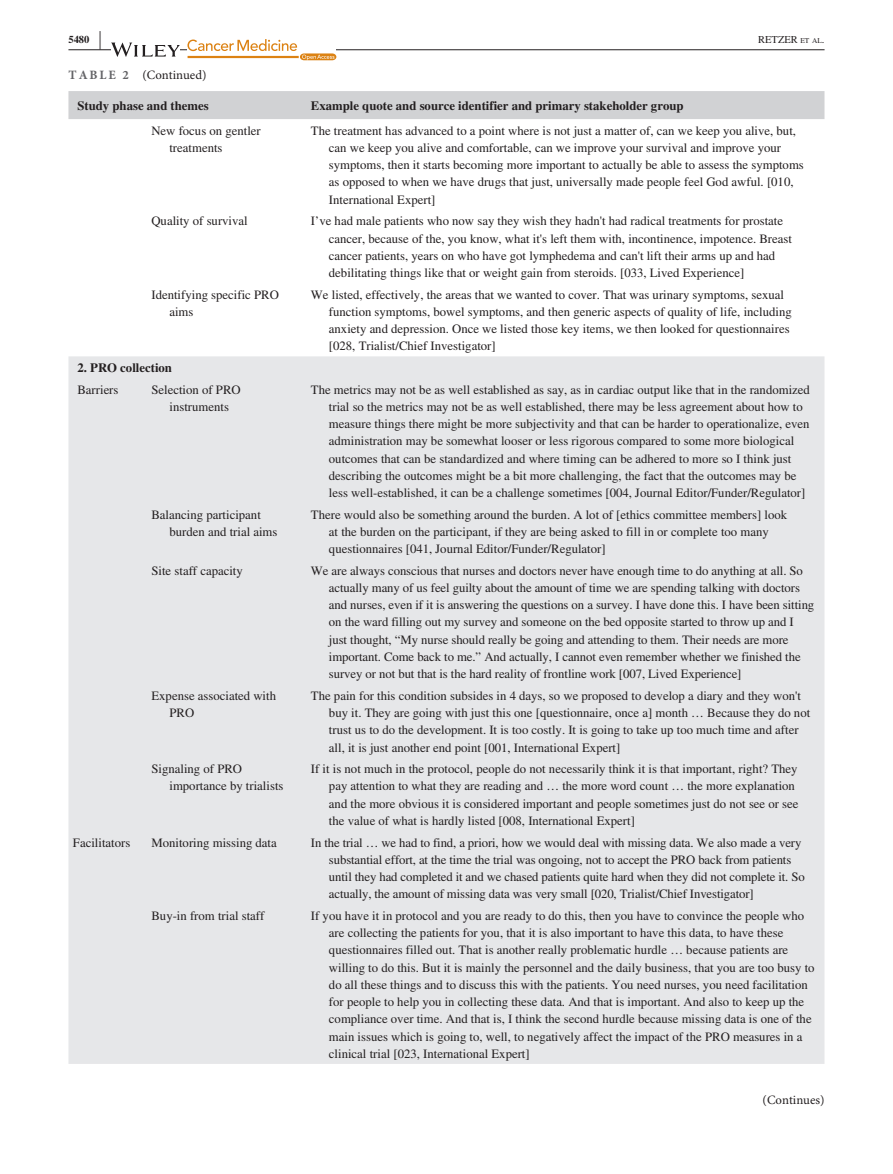
<style>
.page{position:relative;width:893px;height:1174px;background:#fff}
.page>*{position:absolute;margin:0;border:0;box-sizing:border-box;transform-origin:0 0}
.t1{font:700 25.95px "STIX";color:#231f20;scale:.36 1}
.t2{font:12.75px/17.2px "STIX";color:#231f20}
.t3{font:700 12.75px "STIX";color:#231f20}
.t4{font:12.75px "Minion Pro";color:#231f20}
.t5{font:10.5px "STIX";color:#231f20}
.t6{font:700 10.5px "STIX";color:#231f20}
.s1{font-size:7.35px}
.s2{font-weight:700;color:#636366}
</style>
<div class="page">
<hr style="left:68px;top:49px;width:756px;height:1px;background:#231f20">
<svg style="left:111px;top:43px;width:69px;height:14px"></svg>
<svg style="left:187px;top:39px;width:149px;height:21px"></svg>
<div style="left:68px;top:91px;width:756px;height:28px;background:#d1d2d4"></div>
<div style="left:68px;top:356px;width:756px;height:708px;background:#e6e7e9"></div>
<p class="t6" style="left:68px;top:33px;width:22px">5480</p>
<h1 class="t1" style="left:99px;top:25px;width:7px">|</h1>
<p class="t5" style="left:758px;top:32px;width:68px">RETZER <span class="s1">et al</span>.</p>
<p class="t4" style="left:69px;top:67px;width:139px"><span class="s2">TABLE 2</span> (Continued)</p>
<p class="t3" style="left:77px;top:98px;width:133px">Study phase and themes</p>
<p class="t3" style="left:311px;top:98px;width:374px">Example quote and source identifier and primary stakeholder group</p>
<p class="t2" style="left:169px;top:123px;width:93px;text-indent:-18px">New focus on gentler treatments</p>
<p class="t2" style="left:329px;top:123px;width:476px;text-indent:-18px">The treatment has advanced to a point where is not just a matter of, can we keep you alive, but, can we keep you alive and comfortable, can we improve your survival and improve your symptoms, then it starts becoming more important to actually be able to assess the symptoms as opposed to when we have drugs that just, universally made people feel God awful. [010, International Expert]</p>
<p class="t2" style="left:151px;top:213px;width:98px">Quality of survival</p>
<p class="t2" style="left:329px;top:213px;width:464px;text-indent:-18px">I’ve had male patients who now say they wish they hadn't had radical treatments for prostate cancer, because of the, you know, what it's left them with, incontinence, impotence. Breast cancer patients, years on who have got lymphedema and can't lift their arms up and had debilitating things like that or weight gain from steroids. [033, Lived Experience]</p>
<p class="t2" style="left:169px;top:286px;width:111px;text-indent:-18px">Identifying specific PRO aims</p>
<p class="t2" style="left:329px;top:286px;width:464px;text-indent:-18px">We listed, effectively, the areas that we wanted to cover. That was urinary symptoms, sexual function symptoms, bowel symptoms, and then generic aspects of quality of life, including anxiety and depression. Once we listed those key items, we then looked for questionnaires [028, Trialist/Chief Investigator]</p>
<p class="t3" style="left:77px;top:360px;width:96px">2. PRO collection</p>
<p class="t2" style="left:77px;top:381px;width:43px">Barriers</p>
<p class="t2" style="left:151px;top:381px;width:91px;text-align:center">Selection of PRO instruments</p>
<p class="t2" style="left:329px;top:381px;width:482px;text-indent:-18px">The metrics may not be as well established as say, as in cardiac output like that in the randomized trial so the metrics may not be as well established, there may be less agreement about how to measure things there might be more subjectivity and that can be harder to operationalize, even administration may be somewhat looser or less rigorous compared to some more biological outcomes that can be standardized and where timing can be adhered to more so I think just describing the outcomes might be a bit more challenging, the fact that the outcomes may be less well-established, it can be a challenge sometimes [004, Journal Editor/Funder/Regulator]</p>
<p class="t2" style="left:169px;top:506px;width:110px;text-indent:-18px">Balancing participant burden and trial aims</p>
<p class="t2" style="left:329px;top:506px;width:460px;text-indent:-18px">There would also be something around the burden. A lot of [ethics committee members] look at the burden on the participant, if they are being asked to fill in or complete too many questionnaires [041, Journal Editor/Funder/Regulator]</p>
<p class="t2" style="left:151px;top:562px;width:93px">Site staff capacity</p>
<p class="t2" style="left:329px;top:562px;width:487px;text-indent:-18px">We are always conscious that nurses and doctors never have enough time to do anything at all. So actually many of us feel guilty about the amount of time we are spending talking with doctors and nurses, even if it is answering the questions on a survey. I have done this. I have been sitting on the ward filling out my survey and someone on the bed opposite started to throw up and I just thought, “My nurse should really be going and attending to them. Their needs are more important. Come back to me.” And actually, I cannot even remember whether we finished the survey or not but that is the hard reality of frontline work [007, Lived Experience]</p>
<p class="t2" style="left:169px;top:688px;width:108px;text-indent:-18px">Expense associated with<br>PRO</p>
<p class="t2" style="left:329px;top:688px;width:483px;text-indent:-18px">The pain for this condition subsides in 4 days, so we proposed to develop a diary and they won't buy it. They are going with just this one [questionnaire, once a] month … Because they do not trust us to do the development. It is too costly. It is going to take up too much time and after all, it is just another end point [001, International Expert]</p>
<p class="t2" style="left:169px;top:761px;width:116px;text-indent:-18px">Signaling of PRO importance by trialists</p>
<p class="t2" style="left:329px;top:761px;width:471px;text-indent:-18px">If it is not much in the protocol, people do not necessarily think it is that important, right? They pay attention to what they are reading and … the more word count … the more explanation and the more obvious it is considered important and people sometimes just do not see or see the value of what is hardly listed [008, International Expert]</p>
<p class="t2" style="left:73px;top:834px;width:59px">Facilitators</p>
<p class="t2" style="left:151px;top:834px;width:127px">Monitoring missing data</p>
<p class="t2" style="left:329px;top:834px;width:477px;text-indent:-18px">In the trial … we had to find, a priori, how we would deal with missing data. We also made a very substantial effort, at the time the trial was ongoing, not to accept the PRO back from patients until they had completed it and we chased patients quite hard when they did not complete it. So actually, the amount of missing data was very small [020, Trialist/Chief Investigator]</p>
<p class="t2" style="left:151px;top:907px;width:114px">Buy-in from trial staff</p>
<p class="t2" style="left:329px;top:907px;width:487px;text-indent:-18px">If you have it in protocol and you are ready to do this, then you have to convince the people who are collecting the patients for you, that it is also important to have this data, to have these questionnaires filled out. That is another really problematic hurdle … because patients are willing to do this. But it is mainly the personnel and the daily business, that you are too busy to do all these things and to discuss this with the patients. You need nurses, you need facilitation for people to help you in collecting these data. And that is important. And also to keep up the compliance over time. And that is, I think the second hurdle because missing data is one of the main issues which is going to, well, to negatively affect the impact of the PRO measures in a clinical trial [023, International Expert]</p>
<p class="t4" style="left:763px;top:1092px;width:63px">(Continues)</p>
</div>
